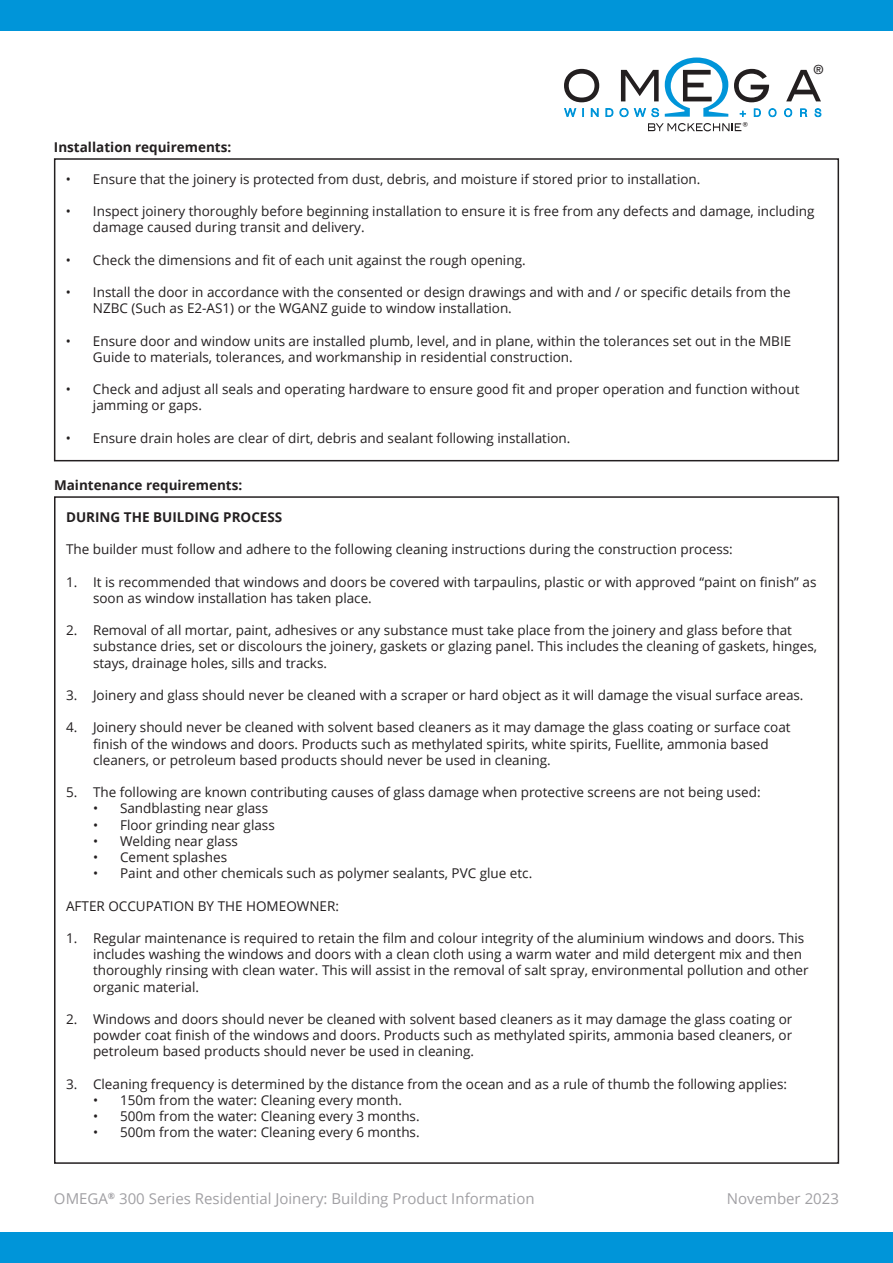
<style>
.page{position:relative;width:893px;height:1263px;background:#fff}
.page>*{position:absolute;margin:0;border:0;box-sizing:border-box;transform-origin:0 0}
.t1{font:500 15.15px "Blair ITC";color:#231f20}
.t2{font:15px "Open Sans";color:#a1a0a4}
.t3{font:13.5px/16.2px "Open Sans";color:#231f20}
.t4{font:700 13.5px "Open Sans";color:#231f20}
.t5{font:500 12.75px "Helvetica Neue LT Com";color:#231f20}
</style>
<div class="page">
<div style="left:0;top:0;width:893px;height:30px;background:#0095d9"></div>
<div style="left:0;top:1233px;width:893px;height:30px;background:#0095d9"></div>
<svg style="left:564px;top:58px;width:258px;height:73px"></svg>
<div style="left:54px;top:158px;width:785px;height:303px;border:2px solid #231f20"></div>
<p class="t1" style="left:742px;top:118px;width:7px">®</p>
<p class="t5" style="left:813px;top:62px;width:12px">®</p>
<p class="t4" style="left:54px;top:138px;width:179px">Installation requirements:</p>
<p class="t3" style="left:66px;top:170px;width:636px">• Ensure that the joinery is protected from dust, debris, and moisture if stored prior to installation.</p>
<p class="t3" style="left:93px;top:203px;width:723px;text-indent:-27px">• Inspect joinery thoroughly before beginning installation to ensure it is free from any defects and damage, including damage caused during transit and delivery.</p>
<p class="t3" style="left:66px;top:251px;width:461px">• Check the dimensions and fit of each unit against the rough opening.</p>
<p class="t3" style="left:93px;top:284px;width:699px;text-indent:-27px">• Install the door in accordance with the consented or design drawings and with and / or specific details from the<br>NZBC (Such as E2-AS1) or the WGANZ guide to window installation.</p>
<p class="t3" style="left:93px;top:332px;width:700px;text-indent:-27px">• Ensure door and window units are installed plumb, level, and in plane, within the tolerances set out in the MBIE<br>Guide to materials, tolerances, and workmanship in residential construction.</p>
<p class="t3" style="left:93px;top:381px;width:708px;text-indent:-27px">• Check and adjust all seals and operating hardware to ensure good fit and proper operation and function without jamming or gaps.</p>
<p class="t3" style="left:66px;top:429px;width:506px">• Ensure drain holes are clear of dirt, debris and sealant following installation.</p>
<p class="t4" style="left:54px;top:476px;width:190px">Maintenance requirements:</p>
<p class="t4" style="left:66px;top:507px;width:218px">DURING THE BUILDING PROCESS</p>
<p class="t3" style="left:66px;top:541px;width:668px">The builder must follow and adhere to the following cleaning instructions during the construction process:</p>
<p class="t3" style="left:93px;top:573px;width:725px;text-indent:-27px">1. It is recommended that windows and doors be covered with tarpaulins, plastic or with approved “paint on finish” as soon as window installation has taken place.</p>
<p class="t3" style="left:93px;top:622px;width:726px;text-indent:-27px">2. Removal of all mortar, paint, adhesives or any substance must take place from the joinery and glass before that substance dries, set or discolours the joinery, gaskets or glazing panel. This includes the cleaning of gaskets, hinges, stays, drainage holes, sills and tracks.</p>
<p class="t3" style="left:66px;top:686px;width:739px">3. Joinery and glass should never be cleaned with a scraper or hard object as it will damage the visual surface areas.</p>
<p class="t3" style="left:93px;top:719px;width:699px;text-indent:-27px">4. Joinery should never be cleaned with solvent based cleaners as it may damage the glass coating or surface coat finish of the windows and doors. Products such as methylated spirits, white spirits, Fuellite, ammonia based cleaners, or petroleum based products should never be used in cleaning.</p>
<p class="t3" style="left:66px;top:784px;width:696px">5. The following are known contributing causes of glass damage when protective screens are not being used:</p>
<p class="t3" style="left:93px;top:800px;width:177px">• Sandblasting near glass</p>
<p class="t3" style="left:93px;top:816px;width:183px">• Floor grinding near glass</p>
<p class="t3" style="left:93px;top:832px;width:146px">• Welding near glass</p>
<p class="t3" style="left:93px;top:848px;width:136px">• Cement splashes</p>
<p class="t3" style="left:93px;top:865px;width:441px">• Paint and other chemicals such as polymer sealants, PVC glue etc.</p>
<p class="t3" style="left:66px;top:897px;width:274px">AFTER OCCUPATION BY THE HOMEOWNER:</p>
<p class="t3" style="left:93px;top:929px;width:717px;text-indent:-27px">1. Regular maintenance is required to retain the film and colour integrity of the aluminium windows and doors. This includes washing the windows and doors with a clean cloth using a warm water and mild detergent mix and then thoroughly rinsing with clean water. This will assist in the removal of salt spray, environmental pollution and other organic material.</p>
<p class="t3" style="left:93px;top:1010px;width:701px;text-align:justify;text-indent:-27px">2. Windows and doors should never be cleaned with solvent based cleaners as it may damage the glass coating or powder coat finish of the windows and doors. Products such as methylated spirits, ammonia based cleaners, or petroleum based products should never be used in cleaning.</p>
<p class="t3" style="left:66px;top:1075px;width:722px">3. Cleaning frequency is determined by the distance from the ocean and as a rule of thumb the following applies:</p>
<p class="t3" style="left:93px;top:1091px;width:310px">• 150m from the water: Cleaning every month.</p>
<p class="t3" style="left:93px;top:1108px;width:328px">• 500m from the water: Cleaning every 3 months.</p>
<p class="t3" style="left:93px;top:1124px;width:328px">• 500m from the water: Cleaning every 6 months.</p>
<p class="t2" style="left:54px;top:1188px;width:482px">OMEGA<sup>®</sup> 300 Series Residential Joinery: Building Product Information</p>
<p class="t2" style="left:727px;top:1188px;width:114px">November 2023</p>
</div>
